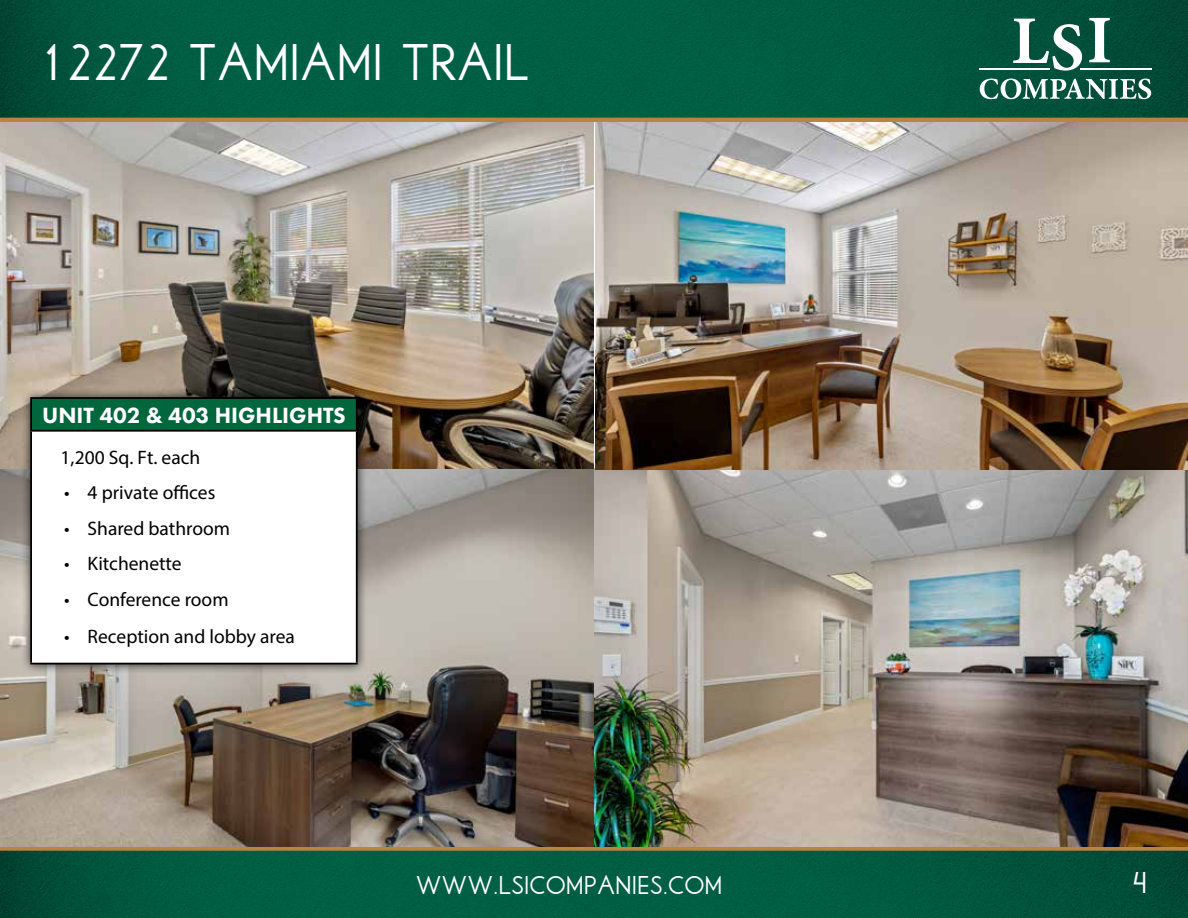
<style>
.page{position:relative;width:1188px;height:918px;background:#fff}
.page>*{position:absolute;margin:0;border:0;box-sizing:border-box;transform-origin:0 0}
.t1{font:36px "Libby";color:#fff}
.t2{font:800 22.8px "Futura PT";color:#fff}
.t3{font:21px "Libby";color:#fff}
.t4{font:19.5px "Myriad Pro";color:#000}
.t5{font:18px "Libby";color:#fff}
</style>
<div class="page">
<svg style="left:0;top:846px;width:1188px;height:72px;background:#0b5c40"></svg>
<svg style="left:0;top:0;width:1188px;height:122px;background:#085b3f"></svg>
<svg style="left:980px;top:79px;width:171px;height:20px"></svg>
<hr style="left:1080px;top:68px;width:71px;height:2px;background:#fff">
<hr style="left:980px;top:68px;width:70px;height:2px;background:#fff">
<svg style="left:1013px;top:19px;width:69px;height:52px"></svg>
<svg style="left:1089px;top:18px;width:21px;height:44px"></svg>
<img style="left:0;top:122px;width:1188px;height:724px">
<div style="left:20px;top:387px;width:347px;height:287px;background:#000;opacity:.75"></div>
<div style="left:31px;top:398px;width:326px;height:33px;background:#00663c"></div>
<div style="left:31px;top:431px;width:326px;height:233px;background:#fff"></div>
<hr style="left:30px;top:397px;width:328px;height:2px;background:#000">
<hr style="left:30px;top:399px;width:2px;height:31px;background:#000">
<hr style="left:356px;top:399px;width:2px;height:31px;background:#000">
<hr style="left:30px;top:430px;width:328px;height:2px;background:#000">
<hr style="left:30px;top:432px;width:2px;height:231px;background:#000">
<hr style="left:356px;top:432px;width:2px;height:231px;background:#000">
<hr style="left:30px;top:663px;width:328px;height:1px;background:#000">
<h1 class="t1" style="left:40px;top:41px;width:491px">12272 TAMIAMI TRAIL</h1>
<p class="t2" style="left:42px;top:401px;width:305px">UNIT 402 &amp; 403 HIGHLIGHTS</p>
<p class="t4" style="left:61px;top:445px;width:141px">1,200 Sq. Ft. each</p>
<p class="t4" style="left:64px;top:481px;width:153px">• 4 private offices</p>
<p class="t4" style="left:64px;top:516px;width:168px">• Shared bathroom</p>
<p class="t4" style="left:64px;top:552px;width:119px">• Kitchenette</p>
<p class="t4" style="left:64px;top:587px;width:166px">• Conference room</p>
<p class="t4" style="left:64px;top:624px;width:232px">• Reception and lobby area</p>
<p class="t5" style="left:416px;top:875px;width:308px">WWW.LSICOMPANIES.COM</p>
<p class="t3" style="left:1132px;top:870px;width:17px">4</p>
</div>
